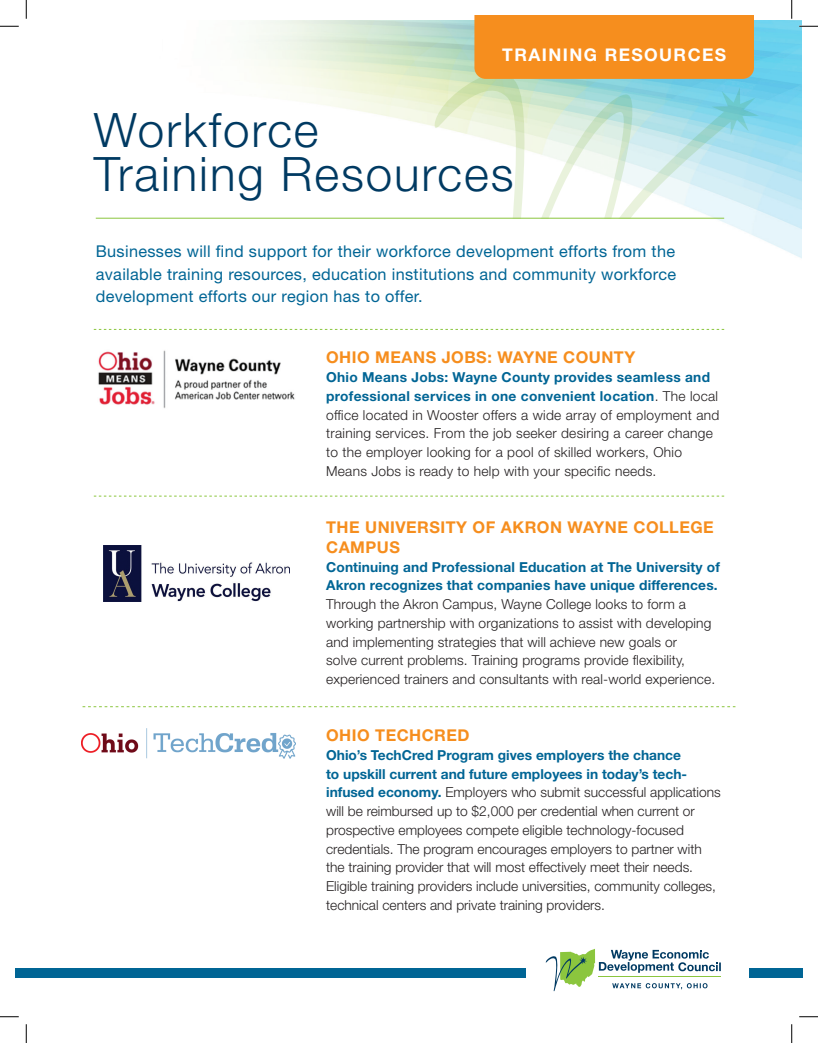
<style>
.page{position:relative;width:818px;height:1043px;background:#fff}
.page>*{position:absolute;margin:0;border:0;box-sizing:border-box;transform-origin:0 0}
.t1{font:300 47.5px/43.8px "Helvetica Neue LT Std";letter-spacing:.04em;color:#003a62}
.t2{font:700 17.5px "Helvetica Neue LT Std";letter-spacing:.08em;color:#fff}
.t3{font:16.25px/22.5px "Helvetica Neue LT Std";letter-spacing:.02em;color:#006595;text-align:justify}
.t4{font:700 16.25px/20px "Helvetica Neue LT Std";letter-spacing:.03em;color:#f68e1e}
.t5{font:300 13.75px/18.8px "Helvetica Neue LT Std";letter-spacing:.01em;color:#231f20}
.t6{font:700 13.75px/18.8px "Helvetica Neue LT Std";letter-spacing:.01em;color:#006595}
.s1{font-weight:700;color:#006595}
</style>
<div class="page">
<img style="left:93px;top:20px;width:708px;height:310px">
<svg style="left:433px;top:72px;width:325px;height:146px"></svg>
<div style="left:15px;top:968px;width:510px;height:9px;background:#006595"></div>
<div style="left:749px;top:968px;width:53px;height:9px;background:#006595"></div>
<hr style="left:598px;top:976px;width:123px;height:1px;background:#8bc63e">
<svg style="left:545px;top:948px;width:175px;height:43px"></svg>
<hr style="left:96px;top:218px;width:628px;height:1px;background:#8bc63e">
<div style="left:474px;top:15px;width:280px;height:64px;background:#f68e1e"></div>
<svg style="left:94px;top:496px;width:630px;height:1px"></svg>
<svg style="left:94px;top:329px;width:630px;height:1px"></svg>
<img style="left:103px;top:545px;width:186px;height:56px">
<img style="left:98px;top:350px;width:197px;height:59px">
<svg style="left:82px;top:706px;width:653px;height:1px"></svg>
<img style="left:82px;top:728px;width:214px;height:30px">
<svg style="left:0;top:25px;width:19px;height:2px"></svg>
<svg style="left:799px;top:25px;width:19px;height:2px"></svg>
<svg style="left:0;top:1016px;width:19px;height:1px"></svg>
<svg style="left:799px;top:1016px;width:19px;height:1px"></svg>
<svg style="left:25px;top:0;width:2px;height:19px"></svg>
<svg style="left:25px;top:1024px;width:2px;height:18px"></svg>
<svg style="left:791px;top:0;width:1px;height:19px"></svg>
<svg style="left:791px;top:1024px;width:1px;height:18px"></svg>
<p class="t2" style="left:502px;top:44px;width:225px">TRAINING RESOURCES</p>
<h1 class="t1" style="left:94px;top:107px;width:421px">Workforce<br>Training Resources</h1>
<p class="t3" style="left:96px;top:240px;width:581px">Businesses will find support for their workforce development efforts from the available training resources, education institutions and community workforce development efforts our region has to offer.</p>
<p class="t4" style="left:326px;top:347px;width:310px">OHIO MEANS JOBS: WAYNE COUNTY</p>
<p class="t5" style="left:326px;top:367px;width:394px"><span class="s1">Ohio Means Jobs: Wayne County provides seamless and professional services in one convenient location</span>. The local office located in Wooster offers a wide array of employment and training services. From the job seeker desiring a career change to the employer looking for a pool of skilled workers, Ohio Means Jobs is ready to help with your specific needs.</p>
<p class="t4" style="left:326px;top:516px;width:389px">THE UNIVERSITY OF AKRON WAYNE COLLEGE<br>CAMPUS</p>
<p class="t6" style="left:326px;top:557px;width:395px">Continuing and Professional Education at The University of<br>Akron recognizes that companies have unique differences.</p>
<p class="t5" style="left:326px;top:594px;width:390px">Through the Akron Campus, Wayne College looks to form a working partnership with organizations to assist with developing and implementing strategies that will achieve new goals or<br>solve current problems. Training programs provide flexibility, experienced trainers and consultants with real-world experience.</p>
<p class="t4" style="left:326px;top:725px;width:145px">OHIO TECHCRED</p>
<p class="t5" style="left:326px;top:745px;width:396px"><span class="s1">Ohio’s TechCred Program gives employers the chance<br>to upskill current and future employees in today’s tech&shy;infused economy.</span> Employers who submit successful applications will be reimbursed up to $2,000 per credential when current or prospective employees compete eligible technology-focused credentials. The program encourages employers to partner with the training provider that will most effectively meet their needs.<br>Eligible training providers include universities, community colleges, technical centers and private training providers.</p>
</div>
